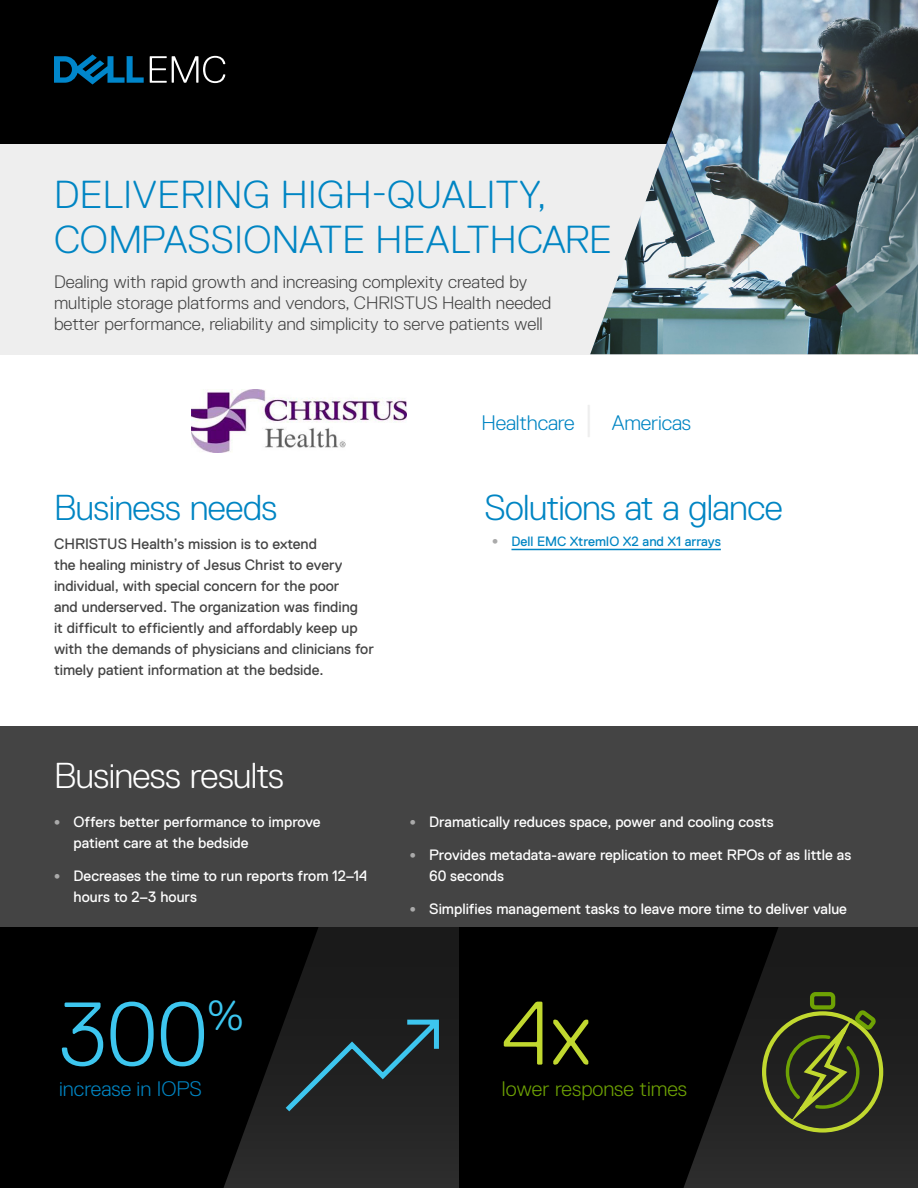
<style>
.page{position:relative;width:918px;height:1188px;background:#fff}
.page>*{position:absolute;margin:0;border:0;box-sizing:border-box;transform-origin:0 0}
.t1{font:300 90px "Dell Replica";color:#3dc6ef}
.t2{font:300 90px "Dell Replica";color:#c1d82f}
.t3{font:300 39px/45px "Dell Replica";letter-spacing:.01em;color:#0085c3}
.t4{font:300 36px "Dell Replica";letter-spacing:-.02em;color:#0085c3}
.t5{font:300 36px "Dell Replica";letter-spacing:-.02em;color:#fff}
.t6{font:300 21px "Dell Replica";letter-spacing:-.01em;color:#0085c3}
.t7{font:300 21px "Dell Replica";color:#6ea204}
.t8{font:300 18px/21px "Dell Replica";color:#444}
.t9{font:15px/21px "Dell Replica";color:#fff}
.t10{font:15px/21px "Dell Replica";color:#444}
.t11{font:13.5px "Dell Replica";color:#0085c3}
.s1{font-size:36px;color:#eee}
.s2{font-family:"Myriad Pro";font-weight:700;font-size:18px;color:#aaa}
</style>
<div class="page">
<div style="left:0;top:113px;width:918px;height:241px;background:#eee"></div>
<div style="left:0;top:726px;width:918px;height:201px;background:#444"></div>
<div style="left:0;top:0;width:918px;height:143px;background:#000"></div>
<img style="left:590px;top:0;width:328px;height:354px">
<svg style="left:150px;top:56px;width:75px;height:27px"></svg>
<svg style="left:54px;top:54px;width:90px;height:31px"></svg>
<hr style="left:512px;top:549px;width:209px;height:1px;background:#0085c3">
<img style="left:192px;top:389px;width:214px;height:63px">
<div style="left:0;top:927px;width:459px;height:261px;background:#000"></div>
<div style="left:459px;top:927px;width:459px;height:261px;background:#000"></div>
<svg style="left:224px;top:927px;width:235px;height:261px"></svg>
<svg style="left:683px;top:927px;width:235px;height:261px"></svg>
<svg style="left:760px;top:990px;width:125px;height:145px"></svg>
<svg style="left:280px;top:1015px;width:163px;height:102px"></svg>
<h2 class="t3" style="left:54px;top:172px;width:559px">DELIVERING HIGH-QUALITY,<br>COMPASSIONATE HEALTHCARE</h2>
<p class="t8" style="left:54px;top:271px;width:499px">Dealing with rapid growth and increasing complexity created by multiple storage platforms and vendors, CHRISTUS Health needed better performance, reliability and simplicity to serve patients well</p>
<h3 class="t6" style="left:481px;top:412px;width:211px">Healthcare <span class="s1">|</span> Americas</h3>
<h3 class="t4" style="left:54px;top:488px;width:225px">Business needs</h3>
<h3 class="t4" style="left:484px;top:488px;width:300px">Solutions at a glance</h3>
<p class="t10" style="left:54px;top:534px;width:321px">CHRISTUS Health’s mission is to extend<br>the healing ministry of Jesus Christ to every individual, with special concern for the poor<br>and underserved. The organization was finding<br>it difficult to efficiently and affordably keep up with the demands of physicians and clinicians for timely patient information at the bedside.</p>
<h3 class="t5" style="left:54px;top:756px;width:231px">Business results</h3>
<p class="t9" style="left:74px;top:811px;width:249px;text-indent:-20px"><span class="s2">•</span> Offers better performance to improve patient care at the bedside</p>
<p class="t9" style="left:74px;top:865px;width:295px;text-indent:-20px"><span class="s2">•</span> Decreases the time to run reports from 12–14 hours to 2–3 hours</p>
<h1 class="t1" style="left:59px;top:985px;width:186px">300<sup>%</sup></h1>
<p class="t11" style="left:492px;top:534px;width:230px"><span class="s2">•</span> Dell EMC XtremIO X2 and X1 arrays</p>
<p class="t9" style="left:410px;top:811px;width:366px"><span class="s2">•</span> Dramatically reduces space, power and cooling costs</p>
<p class="t9" style="left:429px;top:844px;width:424px;text-indent:-20px"><span class="s2">•</span> Provides metadata-aware replication to meet RPOs of as little as<br>60 seconds</p>
<p class="t9" style="left:410px;top:898px;width:439px"><span class="s2">•</span> Simplifies management tasks to leave more time to deliver value</p>
<h1 class="t2" style="left:502px;top:984px;width:91px">4x</h1>
<h3 class="t6" style="left:59px;top:1077px;width:144px">increase in IOPS</h3>
<h3 class="t7" style="left:502px;top:1077px;width:187px">lower response times</h3>
</div>
